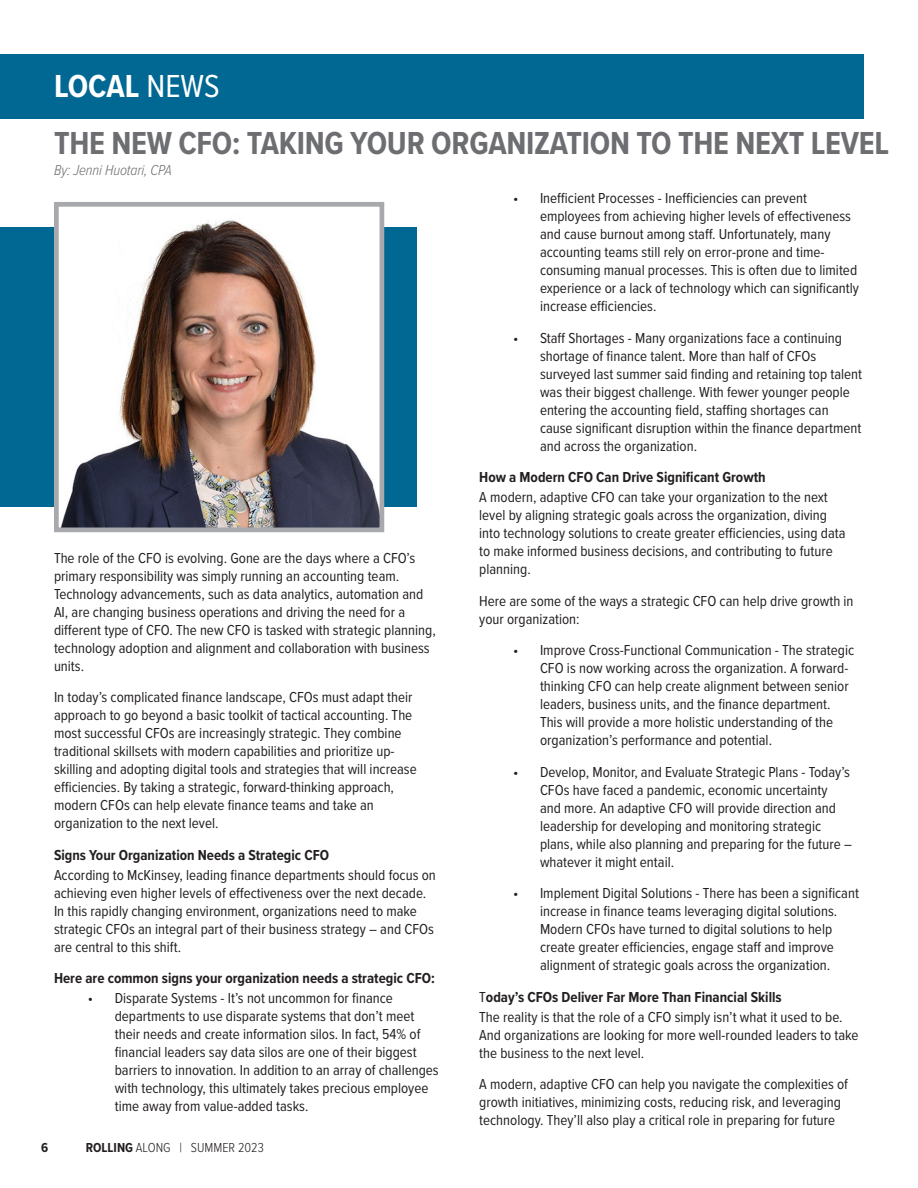
<style>
.page{position:relative;width:918px;height:1188px;background:#fff}
.page>*{position:absolute;margin:0;border:0;box-sizing:border-box;transform-origin:0 0}
.t1{font:700 33px "Proxima Nova Cond";letter-spacing:-.01em;color:#6d6e71}
.t2{font:700 33px "Proxima Nova Cond";color:#fff}
.t3{font:15px/18px "Proxima Nova Cond";color:#231f20}
.t4{font:700 15px "Proxima Nova Cond";color:#231f20}
.t5{font:italic 300 15px "Proxima Nova Cond";letter-spacing:-.01em;color:#6d6e71}
.t6{font:300 13.5px "Proxima Nova Cond";color:#231f20}
.t7{font:700 13.5px "Proxima Nova Cond";color:#231f20}
.s1{font-weight:400}
.s2{font-weight:700}
</style>
<div class="page">
<div style="left:0;top:54px;width:864px;height:65px;background:#006892"></div>
<div style="left:0;top:227px;width:417px;height:280px;background:#006892"></div>
<img style="left:60px;top:220px;width:318px;height:306px">
<div style="left:54px;top:202px;width:330px;height:330px;border:5px solid #a7a9ac"></div>
<h1 class="t2" style="left:54px;top:61px;width:167px">LOCAL <span class="s1">NEWS</span></h1>
<h1 class="t1" style="left:54px;top:118px;width:837px">THE NEW CFO: TAKING YOUR ORGANIZATION TO THE NEXT LEVEL</h1>
<p class="t5" style="left:54px;top:158px;width:119px">By: Jenni Huotari, CPA</p>
<p class="t3" style="left:540px;top:188px;width:321px;text-indent:-27px">• Inefficient Processes - Inefficiencies can prevent employees from achieving higher levels of effectiveness and cause burnout among staff. Unfortunately, many accounting teams still rely on error-prone and time&shy;consuming manual processes. This is often due to limited experience or a lack of technology which can significantly increase efficiencies.</p>
<p class="t3" style="left:540px;top:328px;width:324px;text-indent:-27px">• Staff Shortages - Many organizations face a continuing shortage of finance talent. More than half of CFOs surveyed last summer said finding and retaining top talent was their biggest challenge. With fewer younger people entering the accounting field, staffing shortages can cause significant disruption within the finance department and across the organization.</p>
<p class="t4" style="left:479px;top:466px;width:288px">How a Modern CFO Can Drive Significant Growth</p>
<p class="t3" style="left:479px;top:488px;width:368px">A modern, adaptive CFO can take your organization to the next level by aligning strategic goals across the organization, diving into technology solutions to create greater efficiencies, using data to make informed business decisions, and contributing to future planning.</p>
<p class="t3" style="left:479px;top:591px;width:376px">Here are some of the ways a strategic CFO can help drive growth in your organization:</p>
<p class="t3" style="left:540px;top:641px;width:316px;text-indent:-27px">• Improve Cross-Functional Communication - The strategic CFO is now working across the organization. A forward&shy;thinking CFO can help create alignment between senior leaders, business units, and the finance department.<br>This will provide a more holistic understanding of the organization’s performance and potential.</p>
<p class="t3" style="left:540px;top:762px;width:314px;text-indent:-27px">• Develop, Monitor, and Evaluate Strategic Plans - Today’s CFOs have faced a pandemic, economic uncertainty and more. An adaptive CFO will provide direction and leadership for developing and monitoring strategic plans, while also planning and preparing for the future – whatever it might entail.</p>
<p class="t3" style="left:513px;top:884px;width:347px;text-align:center">• Implement Digital Solutions - There has been a significant increase in finance teams leveraging digital solutions.<br>Modern CFOs have turned to digital solutions to help<br>create greater efficiencies, engage staff and improve alignment of strategic goals across the organization.</p>
<p class="t3" style="left:479px;top:986px;width:365px;line-height:20.1px">T<span class="s2">oday’s CFOs Deliver Far More Than Financial Skills<br></span>The reality is that the role of a CFO simply isn’t what it used to be.</p>
<p class="t3" style="left:479px;top:1025px;width:381px">And organizations are looking for more well-rounded leaders to take the business to the next level.</p>
<p class="t3" style="left:479px;top:1075px;width:370px">A modern, adaptive CFO can help you navigate the complexities of growth initiatives, minimizing costs, reducing risk, and leveraging technology. They’ll also play a critical role in preparing for future</p>
<p class="t3" style="left:54px;top:548px;width:383px">The role of the CFO is evolving. Gone are the days where a CFO’s primary responsibility was simply running an accounting team.<br>Technology advancements, such as data analytics, automation and AI, are changing business operations and driving the need for a different type of CFO. The new CFO is tasked with strategic planning, technology adoption and alignment and collaboration with business units.</p>
<p class="t3" style="left:54px;top:688px;width:364px">In today’s complicated finance landscape, CFOs must adapt their approach to go beyond a basic toolkit of tactical accounting. The most successful CFOs are increasingly strategic. They combine traditional skillsets with modern capabilities and prioritize up&shy;skilling and adopting digital tools and strategies that will increase efficiencies. By taking a strategic, forward-thinking approach, modern CFOs can help elevate finance teams and take an organization to the next level.</p>
<p class="t4" style="left:54px;top:844px;width:277px">Signs Your Organization Needs a Strategic CFO</p>
<p class="t3" style="left:54px;top:865px;width:383px">According to McKinsey, leading finance departments should focus on achieving even higher levels of effectiveness over the next decade.<br>In this rapidly changing environment, organizations need to make strategic CFOs an integral part of their business strategy – and CFOs are central to this shift.</p>
<p class="t4" style="left:54px;top:967px;width:382px">Here are common signs your organization needs a strategic CFO:</p>
<p class="t3" style="left:115px;top:989px;width:326px;text-indent:-27px">• Disparate Systems - It’s not uncommon for finance departments to use disparate systems that don’t meet their needs and create information silos. In fact, 54% of financial leaders say data silos are one of their biggest barriers to innovation. In addition to an array of challenges with technology, this ultimately takes precious employee time away from value-added tasks.</p>
<p class="t7" style="left:41px;top:1137px;width:9px">6</p>
<p class="t6" style="left:86px;top:1137px;width:180px"><span class="s2">ROLLING</span> ALONG | SUMMER 2023</p>
</div>
